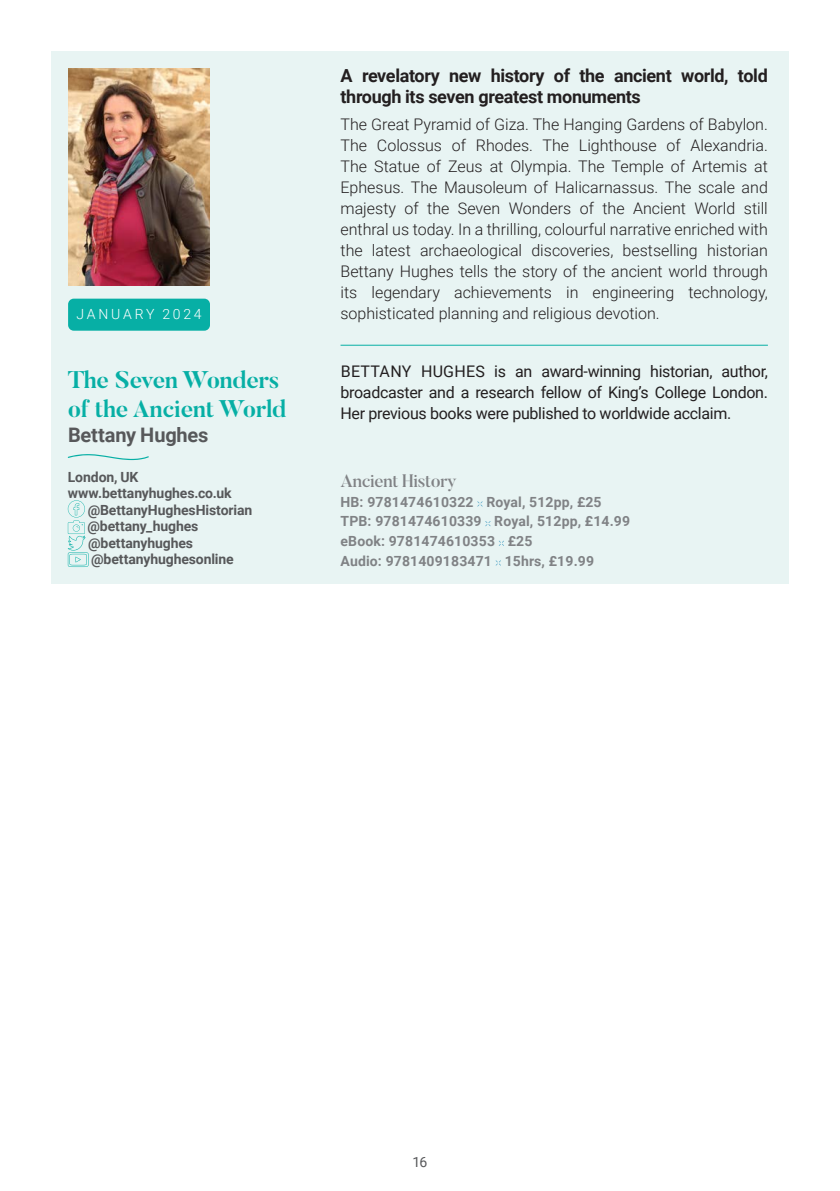
<style>
.page{position:relative;width:840px;height:1191px;background:#fff}
.page>*{position:absolute;margin:0;border:0;box-sizing:border-box;transform-origin:0 0}
.t1{font:700 24px "Butler";letter-spacing:-.01em;color:#07afa5}
.t2{font:700 20px "Roboto";letter-spacing:-.01em;color:#57585a}
.t3{font:700 18px/21px "Roboto";letter-spacing:-.02em;color:#231f20}
.t4{font:500 18px "Butler";letter-spacing:-.02em;color:#808285}
.t5{font:300 16px/21px "Roboto";color:#231f20;text-align:justify}
.t6{font:16px/21px "Roboto";letter-spacing:-.02em;color:#231f20;text-align:justify}
.t7{font:700 14px "Roboto";letter-spacing:.01em;color:#808285}
.t8{font:700 14px "Roboto";letter-spacing:-.005em;color:#57585a}
.t9{font:300 14px "Roboto";letter-spacing:.19em;color:#fff}
.t10{font:14px "Roboto";color:#57585a}
</style>
<div class="page">
<div style="left:51px;top:51px;width:737px;height:532px;background:#e8f4f3"></div>
<div style="left:68px;top:299px;width:142px;height:32px;background:#07afa5;border-radius:6px"></div>
<img style="left:68px;top:69px;width:142px;height:216px">
<hr style="left:839px;top:0;width:1px;height:1191px;background:#07afa5">
<svg style="left:68px;top:454px;width:81px;height:6px"></svg>
<hr style="left:340px;top:345px;width:427px;height:1px;background:#07afa5">
<svg style="left:68px;top:500px;width:20px;height:67px"></svg>
<svg style="left:477px;top:501px;width:5px;height:5px"></svg>
<svg style="left:485px;top:521px;width:5px;height:5px"></svg>
<svg style="left:498px;top:540px;width:6px;height:6px"></svg>
<svg style="left:495px;top:560px;width:5px;height:5px"></svg>
<p class="t9" style="left:76px;top:304px;width:126px">JANUARY 2024</p>
<p class="t1" style="left:68px;top:365px;width:213px">The Seven Wonders</p>
<p class="t1" style="left:68px;top:393px;width:220px">of the Ancient World</p>
<p class="t2" style="left:68px;top:421px;width:142px">Bettany Hughes</p>
<p class="t8" style="left:68px;top:467px;width:72px">London, UK</p>
<p class="t8" style="left:68px;top:483px;width:165px">www.bettanyhughes.co.uk</p>
<p class="t8" style="left:88px;top:500px;width:166px">@BettanyHughesHistorian</p>
<p class="t8" style="left:87px;top:516px;width:112px">@bettany_hughes</p>
<p class="t8" style="left:88px;top:533px;width:106px">@bettanyhughes</p>
<p class="t8" style="left:91px;top:549px;width:144px">@bettanyhughesonline</p>
<p class="t3" style="left:340px;top:65px;width:428px">A revelatory new history of the ancient world, told through its seven greatest monuments</p>
<p class="t5" style="left:340px;top:113px;width:428px">The Great Pyramid of Giza. The Hanging Gardens of Babylon.<br>The Colossus of Rhodes. The Lighthouse of Alexandria.<br>The Statue of Zeus at Olympia. The Temple of Artemis at Ephesus. The Mausoleum of Halicarnassus. The scale and majesty of the Seven Wonders of the Ancient World still enthral us today. In a thrilling, colourful narrative enriched with the latest archaeological discoveries, bestselling historian Bettany Hughes tells the story of the ancient world through its legendary achievements in engineering technology, sophisticated planning and religious devotion.</p>
<p class="t6" style="left:340px;top:360px;width:428px">BETTANY HUGHES is an award-winning historian, author, broadcaster and a research fellow of King’s College London.<br>Her previous books were published to worldwide acclaim.</p>
<p class="t4" style="left:340px;top:469px;width:118px">Ancient History</p>
<p class="t7" style="left:340px;top:492px;width:262px">HB: 9781474610322 Royal, 512pp, £25</p>
<p class="t7" style="left:340px;top:511px;width:291px">TPB: 9781474610339 Royal, 512pp, £14.99</p>
<p class="t7" style="left:340px;top:531px;width:193px">eBook: 9781474610353 £25</p>
<p class="t7" style="left:340px;top:551px;width:255px">Audio: 9781409183471 15hrs, £19.99</p>
<p class="t10" style="left:412px;top:1152px;width:16px">16</p>
</div>
